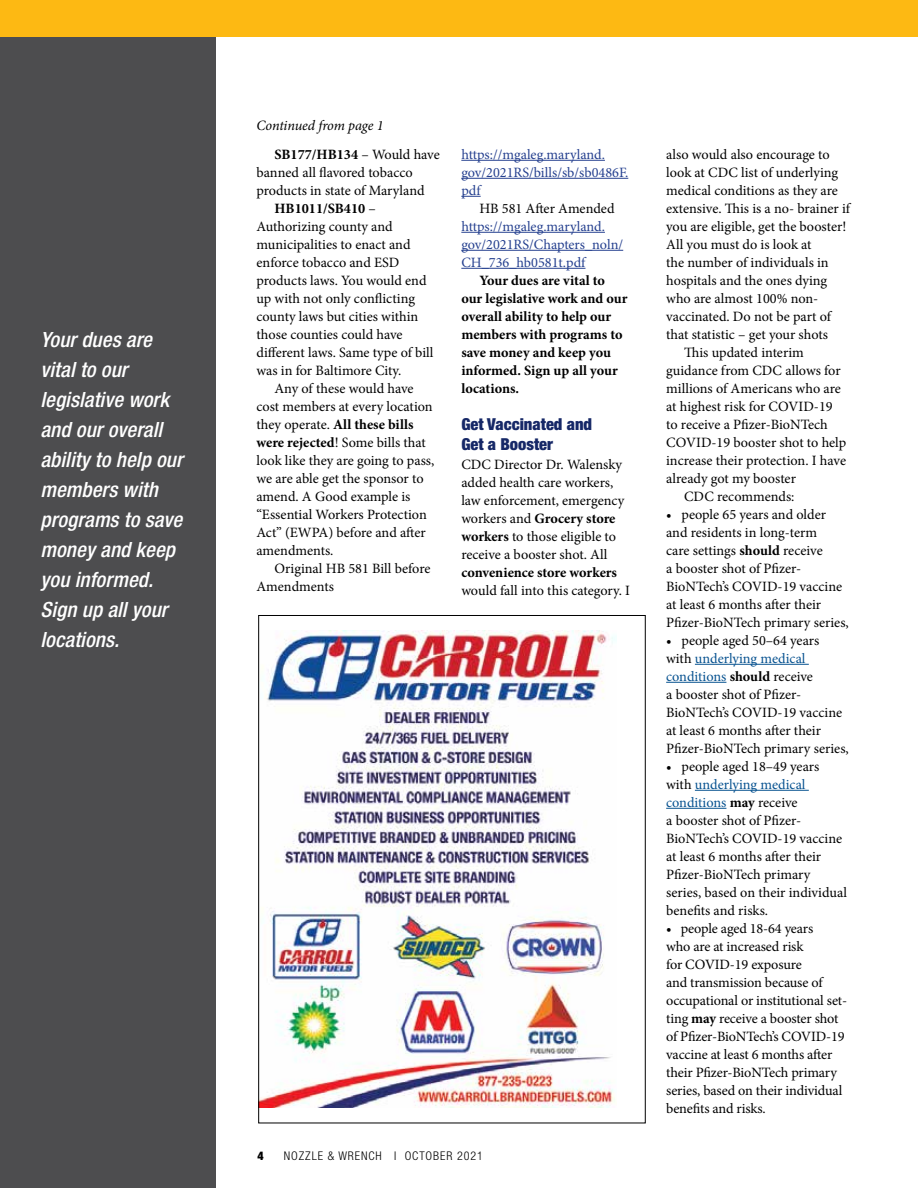
<style>
.page{position:relative;width:918px;height:1188px;background:#fff}
.page>*{position:absolute;margin:0;border:0;box-sizing:border-box;transform-origin:0 0}
.t1{font:italic 500 condensed 21px/30px "Helvetica Neue";letter-spacing:.005em;color:#fff}
.t2{font:900 condensed 16.5px/19.5px "Helvetica Neue";color:#162867}
.t3{font:14.25px/18px "Minion Pro";letter-spacing:-.005em;color:#000}
.t4{font:700 14.25px/18px "Minion Pro";color:#000}
.t5{font:14.25px/18px "Minion Pro";color:#25408f}
.t6{font:italic 14.25px "Minion Pro";letter-spacing:-.01em;color:#000}
.t7{font:300 condensed 12px "Helvetica Neue";letter-spacing:.075em;color:#000}
.t8{font:900 condensed 12px "Helvetica Neue";color:#000}
.s1{font-weight:400}
.s2{font-weight:700}
.s3{color:#075290}
</style>
<div class="page">
<div style="left:0;top:32px;width:216px;height:1156px;background:#4d4d4f"></div>
<div style="left:0;top:0;width:918px;height:37px;background:#fdb913"></div>
<hr style="left:461px;top:160px;width:144px;height:1px;background:#25408f">
<hr style="left:461px;top:178px;width:167px;height:1px;background:#25408f">
<svg style="left:461px;top:196px;width:20px;height:1px"></svg>
<hr style="left:461px;top:232px;width:144px;height:1px;background:#25408f">
<hr style="left:461px;top:250px;width:162px;height:1px;background:#25408f">
<hr style="left:461px;top:268px;width:124px;height:1px;background:#25408f">
<hr style="left:695px;top:664px;width:114px;height:1px;background:#075290">
<hr style="left:666px;top:682px;width:60px;height:1px;background:#075290">
<hr style="left:695px;top:790px;width:114px;height:1px;background:#075290">
<hr style="left:666px;top:808px;width:60px;height:1px;background:#075290">
<img style="left:260px;top:631px;width:357px;height:477px">
<h1 class="t1" style="left:40px;top:324px;width:144px">Your dues are vital to our legislative work and our overall ability to help our members with programs to save money and keep you informed.<br>Sign up all your locations.</h1>
<p class="t6" style="left:256px;top:116px;width:129px">Continued from page 1</p>
<p class="t4" style="left:274px;top:145px;width:167px">SB177/HB134 <span class="s1">– Would have</span></p>
<p class="t3" style="left:257px;top:163px;width:158px">banned all flavored tobacco</p>
<p class="t3" style="left:257px;top:181px;width:170px">products in state of Maryland</p>
<p class="t4" style="left:274px;top:199px;width:103px">HB1011/SB410 <span class="s1">–</span></p>
<p class="t3" style="left:257px;top:217px;width:138px">Authorizing county and</p>
<p class="t3" style="left:257px;top:235px;width:156px">municipalities to enact and</p>
<p class="t3" style="left:257px;top:253px;width:144px">enforce tobacco and ESD</p>
<p class="t3" style="left:257px;top:271px;width:172px">products laws. You would end</p>
<p class="t3" style="left:257px;top:289px;width:160px">up with not only conflicting</p>
<p class="t3" style="left:257px;top:307px;width:163px">county laws but cities within</p>
<p class="t3" style="left:257px;top:325px;width:148px">those counties could have</p>
<p class="t3" style="left:257px;top:343px;width:179px">different laws. Same type of bill</p>
<p class="t3" style="left:257px;top:361px;width:146px">was in for Baltimore City.</p>
<p class="t3" style="left:274px;top:379px;width:141px">Any of these would have</p>
<p class="t3" style="left:257px;top:397px;width:178px">cost members at every location</p>
<p class="t4" style="left:257px;top:415px;width:159px"><span class="s1">they operate.</span> All these bills</p>
<p class="t3" style="left:257px;top:433px;width:171px"><span class="s2">were rejected</span>! Some bills that</p>
<p class="t3" style="left:257px;top:451px;width:179px">look like they are going to pass,</p>
<p class="t3" style="left:257px;top:469px;width:169px">we are able get the sponsor to</p>
<p class="t3" style="left:257px;top:487px;width:155px">amend. A Good example is</p>
<p class="t3" style="left:257px;top:505px;width:172px">“Essential Workers Protection</p>
<p class="t3" style="left:257px;top:523px;width:171px">Act” (EWPA) before and after</p>
<p class="t3" style="left:257px;top:541px;width:79px">amendments.</p>
<p class="t3" style="left:274px;top:559px;width:158px">Original HB 581 Bill before</p>
<p class="t3" style="left:257px;top:577px;width:79px">Amendments</p>
<p class="t5" style="left:461px;top:145px;width:168px">https://mgaleg.maryland. gov/2021RS/bills/sb/sb0486F. pdf</p>
<p class="t3" style="left:479px;top:199px;width:137px">HB 581 After Amended</p>
<p class="t5" style="left:461px;top:217px;width:163px">https://mgaleg.maryland. gov/2021RS/Chapters_noln/<br>CH_736_hb0581t.pdf</p>
<p class="t4" style="left:461px;top:271px;width:168px;text-indent:18px">Your dues are vital to our legislative work and our overall ability to help our members with programs to save money and keep you informed. Sign up all your locations.</p>
<p class="t2" style="left:461px;top:414px;width:132px">Get Vaccinated and<br>Get a Booster</p>
<p class="t3" style="left:461px;top:456px;width:164px">CDC Director Dr. Walensky added health care workers, law enforcement, emergency workers and <span class="s2">Grocery store workers</span> to those eligible to receive a booster shot. All</p>
<p class="t4" style="left:461px;top:564px;width:157px">convenience store workers</p>
<p class="t3" style="left:461px;top:582px;width:170px">would fall into this category. I</p>
<p class="t8" style="left:257px;top:1148px;width:8px">4</p>
<p class="t7" style="left:284px;top:1149px;width:200px">NOZZLE &amp; WRENCH I OCTOBER 2021</p>
<p class="t3" style="left:666px;top:145px;width:165px">also would also encourage to</p>
<p class="t3" style="left:666px;top:163px;width:173px">look at CDC list of underlying</p>
<p class="t3" style="left:666px;top:181px;width:173px">medical conditions as they are</p>
<p class="t3" style="left:666px;top:199px;width:185px">extensive. This is a no- brainer if</p>
<p class="t3" style="left:666px;top:217px;width:182px">you are eligible, get the booster!</p>
<p class="t3" style="left:666px;top:235px;width:147px">All you must do is look at</p>
<p class="t3" style="left:666px;top:253px;width:164px">the number of individuals in</p>
<p class="t3" style="left:666px;top:271px;width:163px">hospitals and the ones dying</p>
<p class="t3" style="left:666px;top:289px;width:154px">who are almost 100% non-</p>
<p class="t3" style="left:666px;top:307px;width:166px">vaccinated. Do not be part of</p>
<p class="t3" style="left:666px;top:325px;width:163px">that statistic – get your shots</p>
<p class="t3" style="left:684px;top:343px;width:121px">This updated interim</p>
<p class="t3" style="left:666px;top:361px;width:176px">guidance from CDC allows for</p>
<p class="t3" style="left:666px;top:379px;width:176px">millions of Americans who are</p>
<p class="t3" style="left:666px;top:397px;width:168px">at highest risk for COVID-19</p>
<p class="t3" style="left:666px;top:415px;width:163px">to receive a Pfizer-BioNTech</p>
<p class="t3" style="left:666px;top:433px;width:181px">COVID-19 booster shot to help</p>
<p class="t3" style="left:666px;top:451px;width:181px">increase their protection. I have</p>
<p class="t3" style="left:666px;top:469px;width:131px">already got my booster</p>
<p class="t3" style="left:684px;top:487px;width:112px">CDC recommends:</p>
<p class="t3" style="left:666px;top:505px;width:184px">• people 65 years and older and residents in long-term<br>care settings <span class="s2">should</span> receive<br>a booster shot of Pfizer-<br>BioNTech’s COVID-19 vaccine at least 6 months after their<br>Pfizer-BioNTech primary series,</p>
<p class="t3" style="left:666px;top:631px;width:184px">• people aged 50–64 years<br>with <span class="s3">underlying medical conditions</span> <span class="s2">should</span> receive<br>a booster shot of Pfizer-<br>BioNTech’s COVID-19 vaccine at least 6 months after their<br>Pfizer-BioNTech primary series,</p>
<p class="t3" style="left:666px;top:757px;width:182px">• people aged 18–49 years with <span class="s3">underlying medical conditions</span> <span class="s2">may</span> receive<br>a booster shot of Pfizer-<br>BioNTech’s COVID-19 vaccine at least 6 months after their<br>Pfizer-BioNTech primary series, based on their individual benefits and risks.</p>
<p class="t3" style="left:666px;top:919px;width:183px">• people aged 18-64 years<br>who are at increased risk<br>for COVID-19 exposure<br>and transmission because of occupational or institutional set&shy;ting <span class="s2">may</span> receive a booster shot of Pfizer-BioNTech’s COVID-19 vaccine at least 6 months after their Pfizer-BioNTech primary series, based on their individual benefits and risks.</p>
</div>
